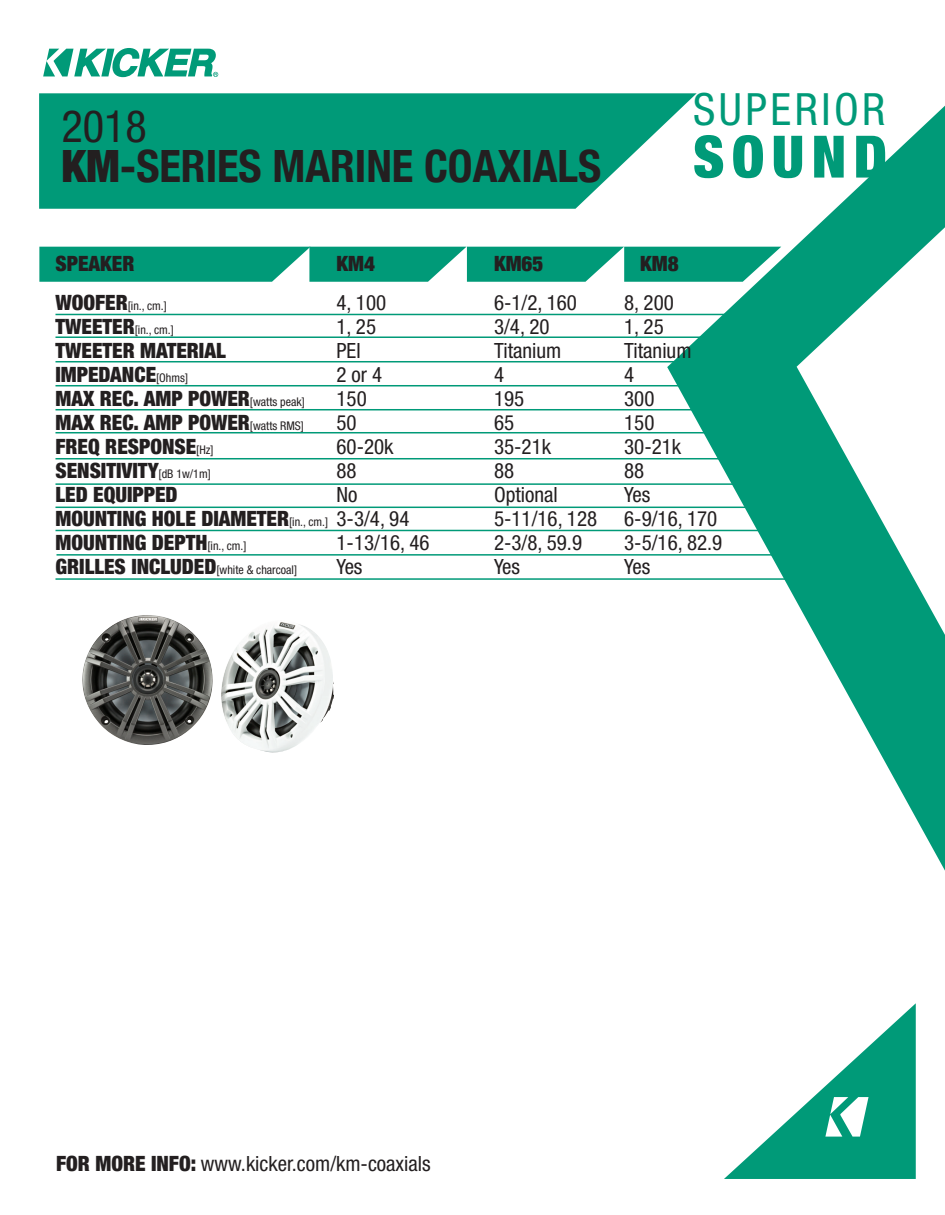
<style>
.page{position:relative;width:945px;height:1215px;background:#fff}
.page>*{position:absolute;margin:0;border:0;box-sizing:border-box;transform-origin:0 0}
.t1{font:900 condensed 58.5px "Helvetica Neue";letter-spacing:.125em;color:#009a78}
.t2{font:700 condensed 44.55px "Helvetica Neue";color:#231f20}
.t3{font:condensed 44.55px "Helvetica Neue LT";letter-spacing:.08em;color:#009a78}
.t4{font:condensed 44.55px "Helvetica Neue LT";color:#231f20}
.t5{font:condensed 21px/24px "Helvetica Neue LT";color:#231f20}
.t6{font:900 condensed 21px/24px "Helvetica Neue";color:#231f20}
.t7{font:condensed 12px/24px "Helvetica Neue LT";color:#231f20}
.s1{font-weight:900}
.s2{font-family:"Helvetica Neue";font-weight:900;font-size:21px}
.s3{font-family:"Helvetica Neue LT";font-weight:400;font-size:12px}
.s4{font-family:"Helvetica Neue LT";font-weight:400}
.s5{font-family:"Helvetica Neue";font-weight:900}
</style>
<div class="page">
<svg style="left:667px;top:106px;width:278px;height:765px"></svg>
<svg style="left:724px;top:1003px;width:192px;height:176px"></svg>
<svg style="left:43px;top:48px;width:175px;height:29px"></svg>
<hr style="left:55px;top:458px;width:737px;height:1px;background:#009a78">
<hr style="left:55px;top:483px;width:737px;height:2px;background:#009a78">
<hr style="left:55px;top:507px;width:737px;height:1px;background:#009a78">
<hr style="left:55px;top:530px;width:737px;height:1px;background:#009a78">
<hr style="left:57px;top:554px;width:736px;height:2px;background:#009a78">
<hr style="left:55px;top:578px;width:737px;height:2px;background:#009a78">
<svg style="left:39px;top:247px;width:742px;height:35px;background:#19a485"></svg>
<hr style="left:55px;top:314px;width:737px;height:1px;background:#009a78">
<hr style="left:55px;top:336px;width:737px;height:2px;background:#009a78">
<hr style="left:55px;top:361px;width:737px;height:1px;background:#009a78">
<hr style="left:55px;top:385px;width:737px;height:1px;background:#009a78">
<hr style="left:55px;top:409px;width:737px;height:1px;background:#009a78">
<hr style="left:55px;top:432px;width:737px;height:1px;background:#009a78">
<svg style="left:39px;top:93px;width:658px;height:116px;background:#18a385"></svg>
<img style="left:82px;top:615px;width:252px;height:138px">
<h2 class="t4" style="left:61px;top:100px;width:87px">2018</h2>
<h2 class="t2" style="left:61px;top:130px;width:541px"><span class="s1">KM</span>-SERIES MARINE COAXIALS</h2>
<h2 class="t3" style="left:693px;top:84px;width:194px">SUPERIOR</h2>
<h1 class="t1" style="left:693px;top:109px;width:196px">SOUND</h1>
<p class="t6" style="left:55px;top:250px;width:80px">SPEAKER</p>
<p class="t6" style="left:337px;top:250px;width:40px">KM4</p>
<p class="t6" style="left:494px;top:250px;width:51px">KM65</p>
<p class="t6" style="left:640px;top:250px;width:40px">KM8</p>
<p class="t7" style="left:55px;top:294px;width:120px"><span class="s2">WOOFER</span>[in., cm.]<br><span class="s2">TWEETER</span>[in., cm.]</p>
<p class="t6" style="left:55px;top:337px;width:355px">TWEETER MATERIAL<br>IMPEDANCE<span class="s3">[Ohms]<br></span>MAX REC. AMP POWER<span class="s3">[watts peak]<br></span>MAX REC. AMP POWER<span class="s3">[watts RMS]<br></span>FREQ RESPONSE<span class="s3">[Hz]<br></span>SENSITIVITY<span class="s3">[dB 1w/1m]<br></span>LED EQUIPPED<br>MOUNTING HOLE DIAMETER<span class="s3">[in., cm.]</span> <span class="s4">3-3/4, 94<br></span>MOUNTING DEPTH<span class="s3">[in., cm.]</span></p>
<p class="t7" style="left:55px;top:558px;width:243px"><span class="s2">GRILLES INCLUDED</span>[white &amp; charcoal]</p>
<p class="t5" style="left:494px;top:291px;width:105px">6-1/2, 160<br>3/4, 20<br>Titanium<br>4<br>195<br>65<br>35-21k<br>88<br>Optional<br>5-11/16, 128<br>2-3/8, 59.9<br>Yes</p>
<p class="t5" style="left:337px;top:290px;width:59px">4, 100<br>1, 25<br>PEI<br>2 or 4<br>150<br>50<br>60-20k<br>88<br>No</p>
<p class="t5" style="left:337px;top:530px;width:95px">1-13/16, 46<br>Yes</p>
<p class="t5" style="left:624px;top:290px;width:100px">8, 200<br>1, 25<br>Titanium<br>4<br>300<br>150<br>30-21k<br>88<br>Yes<br>6-9/16, 170<br>3-5/16, 82.9<br>Yes</p>
<p class="t5" style="left:56px;top:1152px;width:376px"><span class="s5">FOR MORE INFO:</span> www.kicker.com/km-coaxials</p>
</div>
